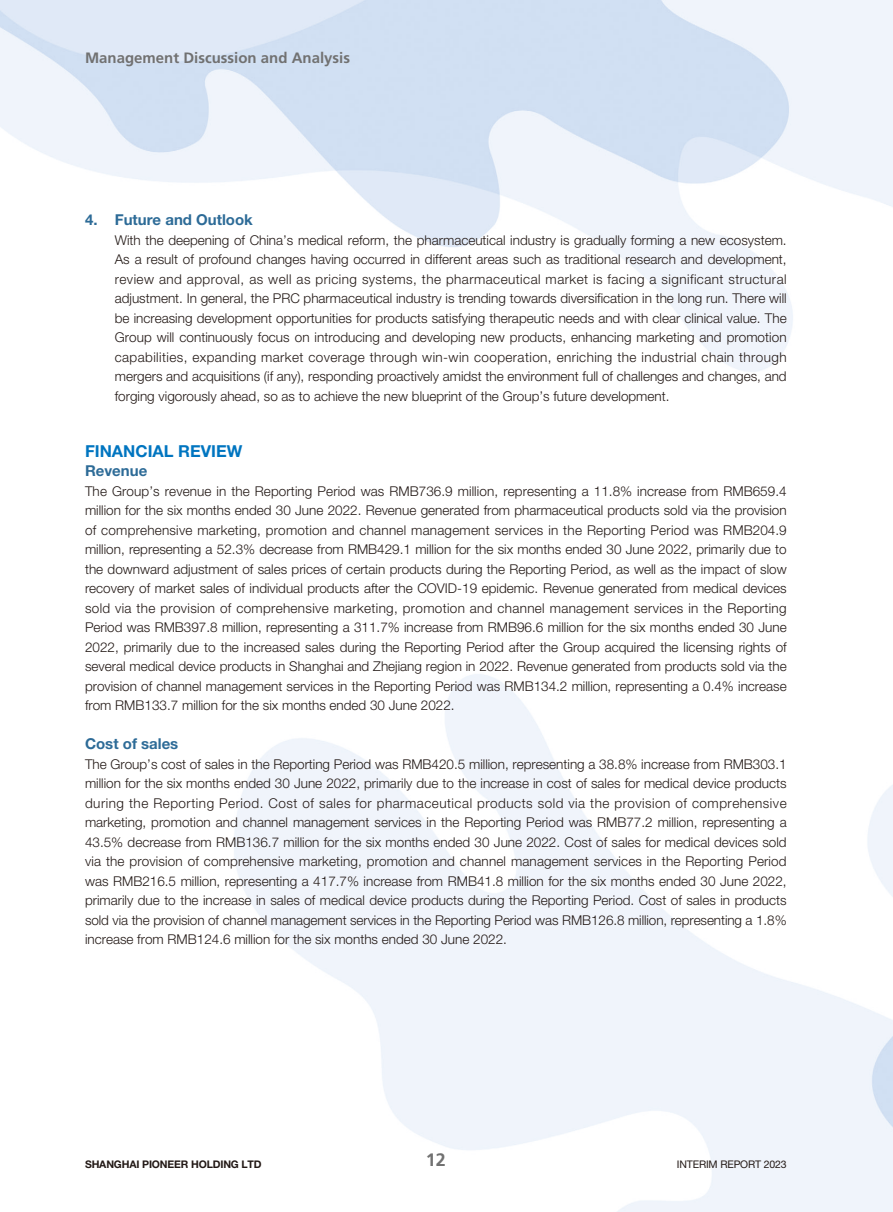
<style>
.page{position:relative;width:893px;height:1212px;background:#fff}
.page>*{position:absolute;margin:0;border:0;box-sizing:border-box;transform-origin:0 0}
.t1{font:700 18px "Frutiger LT Std";color:#717171}
.t2{font:700 16.5px "Helvetica Neue LT Std";color:#0075c0}
.t3{font:700 15px "Helvetica Neue LT Std";color:#2d6b97}
.t4{font:700 15px "Frutiger LT Std";color:#717171}
.t5{font:300 13.5px/19.5px "Helvetica Neue LT Std";color:#231916;text-align:justify}
.t6{font:700 10.5px "Helvetica Neue LT Std";letter-spacing:-.015em;color:#231916}
.t7{font:10.5px "Helvetica Neue LT Std";letter-spacing:-.015em;color:#231916}
</style>
<div class="page">
<p class="t4" style="left:85px;top:51px;width:267px">Management Discussion and Analysis</p>
<p class="t3" style="left:85px;top:214px;width:169px">4. Future and Outlook</p>
<p class="t5" style="left:115px;top:232px;width:673px">With the deepening of China’s medical reform, the pharmaceutical industry is gradually forming a new ecosystem.<br>As a result of profound changes having occurred in different areas such as traditional research and development, review and approval, as well as pricing systems, the pharmaceutical market is facing a significant structural adjustment. In general, the PRC pharmaceutical industry is trending towards diversification in the long run. There will be increasing development opportunities for products satisfying therapeutic needs and with clear clinical value. The Group will continuously focus on introducing and developing new products, enhancing marketing and promotion capabilities, expanding market coverage through win-win cooperation, enriching the industrial chain through mergers and acquisitions (if any), responding proactively amidst the environment full of challenges and changes, and forging vigorously ahead, so as to achieve the new blueprint of the Group’s future development.</p>
<p class="t2" style="left:85px;top:445px;width:159px">FINANCIAL REVIEW</p>
<p class="t3" style="left:85px;top:465px;width:64px">Revenue</p>
<p class="t5" style="left:85px;top:483px;width:703px">The Group’s revenue in the Reporting Period was RMB736.9 million, representing a 11.8% increase from RMB659.4 million for the six months ended 30 June 2022. Revenue generated from pharmaceutical products sold via the provision of comprehensive marketing, promotion and channel management services in the Reporting Period was RMB204.9 million, representing a 52.3% decrease from RMB429.1 million for the six months ended 30 June 2022, primarily due to the downward adjustment of sales prices of certain products during the Reporting Period, as well as the impact of slow recovery of market sales of individual products after the COVID-19 epidemic. Revenue generated from medical devices sold via the provision of comprehensive marketing, promotion and channel management services in the Reporting Period was RMB397.8 million, representing a 311.7% increase from RMB96.6 million for the six months ended 30 June 2022, primarily due to the increased sales during the Reporting Period after the Group acquired the licensing rights of several medical device products in Shanghai and Zhejiang region in 2022. Revenue generated from products sold via the provision of channel management services in the Reporting Period was RMB134.2 million, representing a 0.4% increase from RMB133.7 million for the six months ended 30 June 2022.</p>
<p class="t3" style="left:85px;top:738px;width:95px">Cost of sales</p>
<p class="t5" style="left:85px;top:756px;width:703px">The Group’s cost of sales in the Reporting Period was RMB420.5 million, representing a 38.8% increase from RMB303.1 million for the six months ended 30 June 2022, primarily due to the increase in cost of sales for medical device products during the Reporting Period. Cost of sales for pharmaceutical products sold via the provision of comprehensive marketing, promotion and channel management services in the Reporting Period was RMB77.2 million, representing a 43.5% decrease from RMB136.7 million for the six months ended 30 June 2022. Cost of sales for medical devices sold via the provision of comprehensive marketing, promotion and channel management services in the Reporting Period was RMB216.5 million, representing a 417.7% increase from RMB41.8 million for the six months ended 30 June 2022, primarily due to the increase in sales of medical device products during the Reporting Period. Cost of sales in products sold via the provision of channel management services in the Reporting Period was RMB126.8 million, representing a 1.8% increase from RMB124.6 million for the six months ended 30 June 2022.</p>
<p class="t6" style="left:85px;top:1160px;width:178px">SHANGHAI PIONEER HOLDING LTD</p>
<h1 class="t1" style="left:426px;top:1151px;width:22px">12</h1>
<p class="t7" style="left:677px;top:1160px;width:111px">INTERIM REPORT 2023</p>
</div>
